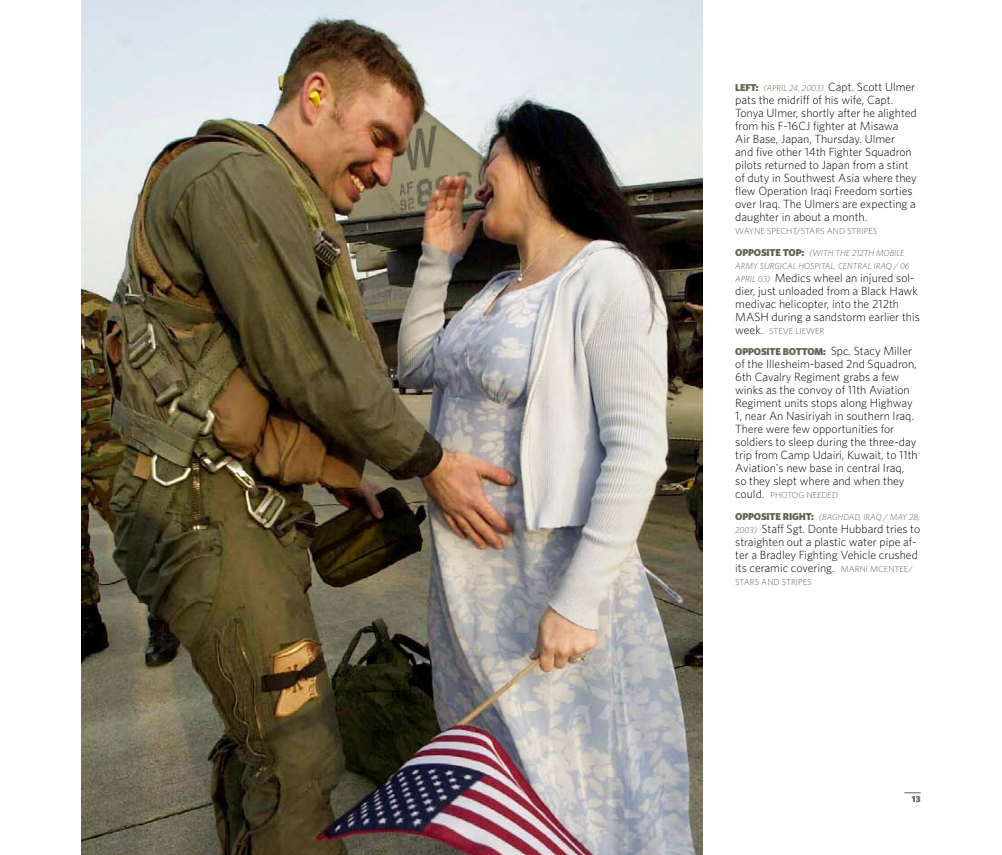
<style>
.page{position:relative;width:1002px;height:855px;background:#fff}
.page>*{position:absolute;margin:0;border:0;box-sizing:border-box;transform-origin:0 0}
.t1{font:300 11.88px/13px "Whitney";color:#000}
.t2{font:900 10px "Whitney";letter-spacing:-.015em;color:#63624d}
.t3{font:italic 300 8.75px/13px "Whitney";color:#63624d}
.t4{font:300 8.75px "Whitney";color:#63624d}
.t5{font:900 8.75px "Whitney";color:#63624d}
.s1{font-weight:900;font-size:10px;color:#63624d}
.s2{font-style:italic;font-size:8.75px;color:#63624d}
.s3{font-weight:900;font-style:normal;font-size:10px}
.s4{font-size:11.88px;color:#000}
.s5{font-weight:300;font-size:11.88px;color:#000}
.s6{font-size:8.75px;color:#63624d}
</style>
<div class="page">
<svg style="left:904px;top:792px;width:16px;height:1px"></svg>
<img style="left:81px;top:0;width:621px;height:855px">
<p class="t1" style="left:735px;top:80px;width:183px"><span class="s1">LEFT:</span> <span class="s2">(APRIL 24, 2003)</span> Capt. Scott Ulmer pats the midriff of his wife, Capt.<br>Tonya Ulmer, shortly after he alighted from his F-16CJ fighter at Misawa<br>Air Base, Japan, Thursday. Ulmer<br>and five other 14th Fighter Squadron pilots returned to Japan from a stint of duty in Southwest Asia where they flew Operation Iraqi Freedom sorties over Iraq. The Ulmers are expecting a daughter in about a month.</p>
<p class="t4" style="left:735px;top:226px;width:142px">Wayne Specht/Stars and Stri pes</p>
<p class="t3" style="left:735px;top:246px;width:164px"><span class="s3">OPPOSITE TOP:</span> (WITH THE 212TH MOBILE<br>ARMY SURGICAL</p>
<p class="t3" style="left:798px;top:259px;width:113px">HOSPI TAL, CENTRAL IRAQ / 06</p>
<p class="t1" style="left:735px;top:271px;width:186px"><span class="s2">APRIL 03)</span> Medics wheel an injured sol&shy;dier, just unloaded from a Black Hawk medivac helicopter, into the 212th MASH during a sandstorm earlier this</p>
<p class="t4" style="left:735px;top:325px;width:91px"><span class="s4">week.</span> Steve Li ewer</p>
<p class="t2" style="left:735px;top:346px;width:178px">OPPOSITE BOTTOM: <span class="s5">Spc. Stacy Miller</span></p>
<p class="t1" style="left:735px;top:357px;width:184px">of the Illesheim-based 2nd Squadron, 6th Cavalry Regiment grabs a few winks as the convoy of 11th Aviation Regiment units stops along H ighway 1, near An Nasiriyah in southern Iraq.<br>There were few opportunities for soldiers to sleep during the three-day trip from Camp Udairi, Kuwait, to 11th Aviation's new base in central Iraq, so they slept where and when they could. <span class="s6">PHO</span></p>
<p class="t4" style="left:787px;top:490px;width:26px">TOG NEEDED</p>
<p class="t3" style="left:735px;top:510px;width:186px"><span class="s3">OPPOSITE RIGHT:</span> (BAGHDAD, IRAQ / MAY 28,</p>
<p class="t1" style="left:735px;top:522px;width:186px"><span class="s2">2003)</span> Staff Sgt. Donte H ubbard tries to straighten out a plastic water pipe af&shy;ter a Bradley Fighting Vehicle crushed its ceramic covering. <span class="s6">Marni McEntee/</span></p>
<p class="t4" style="left:735px;top:577px;width:77px">Stars and Stri pes</p>
<p class="t5" style="left:911px;top:794px;width:10px">13</p>
</div>
